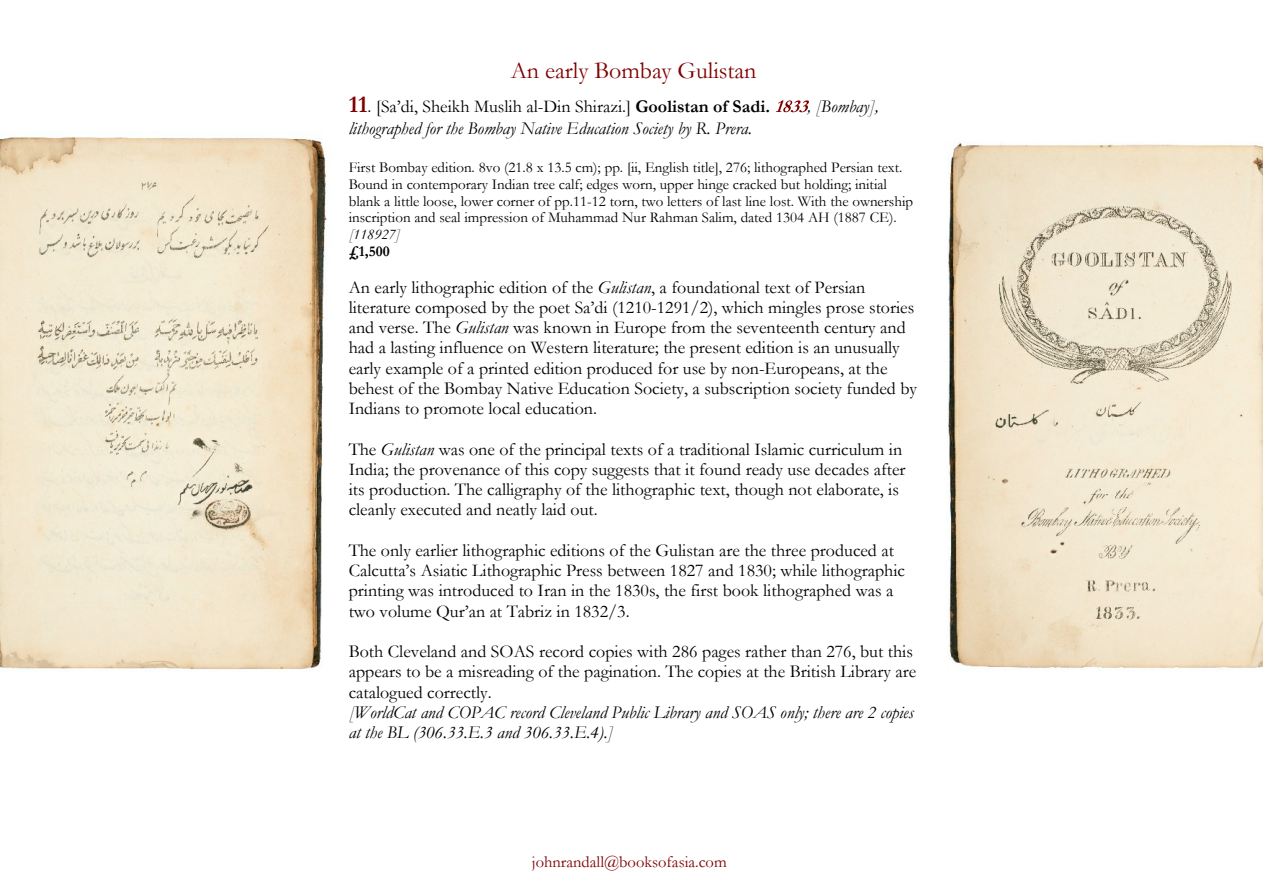
<style>
.page{position:relative;width:1263px;height:893px;background:#fff}
.page>*{position:absolute;margin:0;border:0;box-sizing:border-box;transform-origin:0 0}
.t1{font:24px "Garamond";color:#800000}
.t2{font:18px/20.2px "Garamond";color:#000}
.t3{font:italic 18px/20.2px "Garamond";color:#000}
.t4{font:16.5px "Garamond";color:#800000}
.t5{font:15px/17px "Garamond";color:#000}
.t6{font:italic 15px "Garamond";color:#000}
.t7{font:700 15px "Garamond";color:#000}
.s1{font-weight:700;font-size:24px;color:#800000}
.s2{font-weight:700}
.s3{font-style:italic}
</style>
<div class="page">
<svg style="left:776px;top:100px;width:33px;height:12px"></svg>
<img style="left:948px;top:143px;width:315px;height:526px">
<img style="left:0;top:137px;width:327px;height:533px">
<h1 class="t1" style="left:511px;top:62px;width:247px">An early Bombay Gulistan</h1>
<p class="t2" style="left:349px;top:98px;width:423px"><span class="s1">11</span>. [Sa’di, Sheikh Muslih al-Din Shirazi.] <span class="s2">Goolistan of Sadi.</span></p>
<p class="t3" style="left:807px;top:98px;width:73px">, [Bombay],</p>
<p class="t3" style="left:349px;top:120px;width:405px">lithographed for the Bombay Native Education Society by R. Prera.</p>
<p class="t5" style="left:349px;top:160px;width:566px">First Bombay edition. 8vo (21.8 x 13.5 cm); pp. [ii, English title], 276; lithographed Persian text.<br>Bound in contemporary Indian tree calf; edges worn, upper hinge cracked but holding; initial blank a little loose, lower corner of pp.11-12 torn, two letters of last line lost. With the ownership inscription and seal impression of Muhammad Nur Rahman Salim, dated 1304 AH (1887 CE).</p>
<p class="t6" style="left:349px;top:229px;width:53px">[118927]</p>
<p class="t7" style="left:349px;top:246px;width:43px">£1,500</p>
<p class="t2" style="left:349px;top:279px;width:570px">An early lithographic edition of the <span class="s3">Gulistan</span>, a foundational text of Persian literature composed by the poet Sa’di (1210-1291/2), which mingles prose stories and verse. The <span class="s3">Gulistan</span> was known in Europe from the seventeenth century and had a lasting influence on Western literature; the present edition is an unusually early example of a printed edition produced for use by non-Europeans, at the behest of the Bombay Native Education Society, a subscription society funded by Indians to promote local education.</p>
<p class="t2" style="left:349px;top:441px;width:558px">The <span class="s3">Gulistan</span> was one of the principal texts of a traditional Islamic curriculum in India; the provenance of this copy suggests that it found ready use decades after its production. The calligraphy of the lithographic text, though not elaborate, is cleanly executed and neatly laid out.</p>
<p class="t2" style="left:349px;top:542px;width:558px">The only earlier lithographic editions of the Gulistan are the three produced at Calcutta’s Asiatic Lithographic Press between 1827 and 1830; while lithographic printing was introduced to Iran in the 1830s, the first book lithographed was a two volume Qur’an at Tabriz in 1832/3.</p>
<p class="t2" style="left:349px;top:643px;width:569px">Both Cleveland and SOAS record copies with 286 pages rather than 276, but this appears to be a misreading of the pagination. The copies at the British Library are catalogued correctly.</p>
<p class="t3" style="left:349px;top:704px;width:567px">[WorldCat and COPAC record Cleveland Public Library and SOAS only; there are 2 copies at the BL (306.33.E.3 and 306.33.E.4).]</p>
<p class="t4" style="left:532px;top:856px;width:196px">johnrandall@booksofasia.com</p>
</div>
